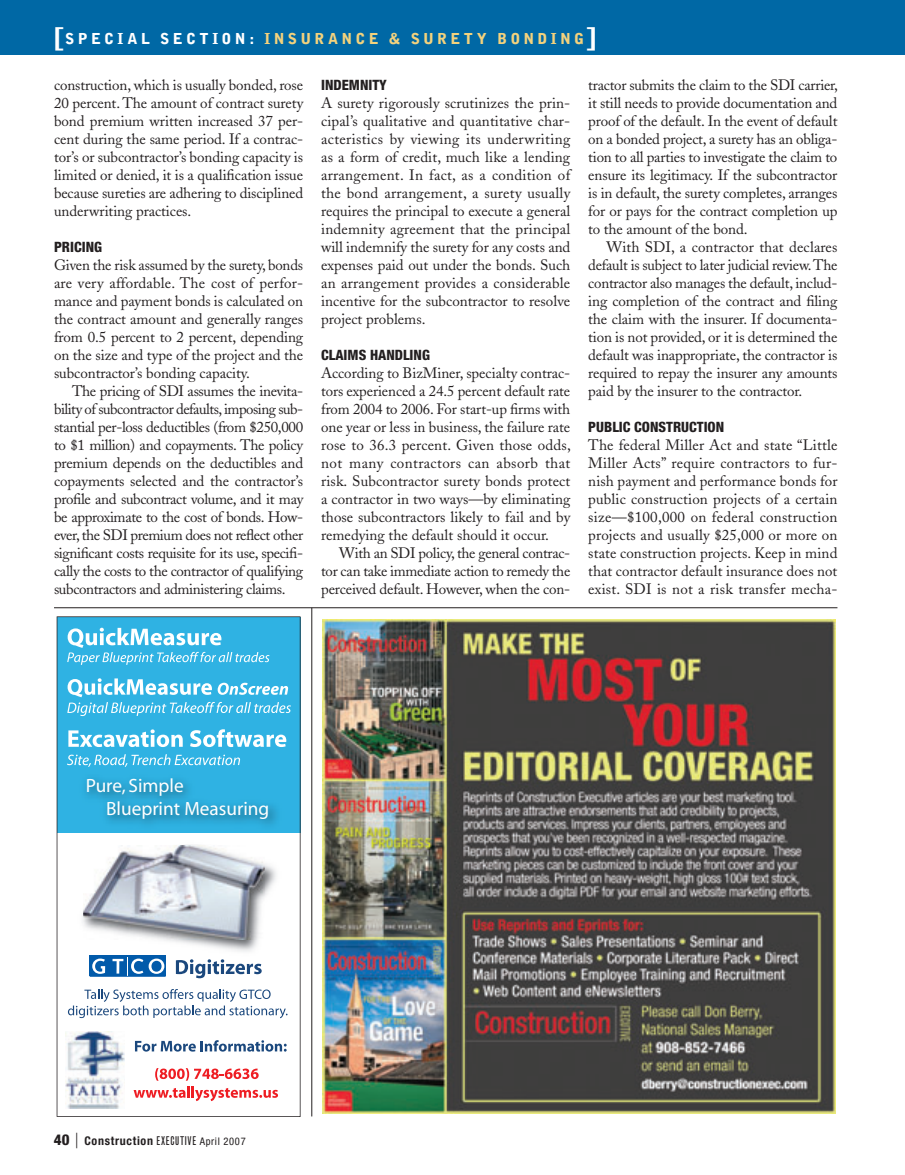
<style>
.page{position:relative;width:905px;height:1175px;background:#fff}
.page>*{position:absolute;margin:0;border:0;box-sizing:border-box;transform-origin:0 0}
.t1{font:19.2px/23.1px "Myriad";color:#fff}
.t2{font:15px/18px "Adobe Caslon";letter-spacing:-.005em;color:#231f20;text-align:justify}
.t3{font:900 15px "Bell Gothic";letter-spacing:.22em;color:#f3d27d}
.t4{font:800 condensed 14.25px "Helvetica Neue";color:#231f20}
.t5{font:700 condensed 12px "Helvetica Neue";letter-spacing:.06em;color:#231f20}
.s1{font-size:27px;color:#fff}
.s2{color:#fff}
.s3{font-weight:800;font-size:15px}
.s4{font-weight:100;font-size:21px}
.s5{font-family:"Grotesque";font-weight:400;font-stretch:extra-condensed}
.s6{font-weight:400;font-size:10.5px}
</style>
<div class="page">
<hr style="left:54px;top:607px;width:783px;height:1px;background:#231f20">
<div style="left:0;top:0;width:904px;height:54px;background:#0068a5"></div>
<img style="left:322px;top:619px;width:514px;height:494px">
<svg style="left:57px;top:616px;width:243px;height:500px;fill:#2fb2e3"></svg>
<img style="left:65px;top:1031px;width:59px;height:77px">
<svg style="left:90px;top:957px;width:18px;height:18px"></svg>
<svg style="left:92px;top:958px;width:13px;height:15px"></svg>
<div style="left:128px;top:957px;width:18px;height:18px;background:#015aaa"></div>
<svg style="left:131px;top:958px;width:12px;height:15px"></svg>
<svg style="left:147px;top:957px;width:18px;height:18px"></svg>
<svg style="left:149px;top:958px;width:15px;height:15px"></svg>
<div style="left:151px;top:960px;width:10px;height:11px;background:#015aaa;border-radius:50%"></div>
<hr style="left:90px;top:975px;width:76px;height:1px;background:#015aaa">
<div style="left:109px;top:957px;width:18px;height:18px;background:#015aaa"></div>
<svg style="left:112px;top:958px;width:11px;height:15px"></svg>
<svg style="left:176px;top:959px;width:86px;height:19px"></svg>
<svg style="left:68px;top:989px;width:219px;height:29px"></svg>
<svg style="left:135px;top:1040px;width:152px;height:11px"></svg>
<svg style="left:155px;top:1068px;width:104px;height:12px"></svg>
<svg style="left:134px;top:1086px;width:144px;height:15px"></svg>
<img style="left:77px;top:839px;width:205px;height:117px">
<img style="left:90px;top:955px;width:75px;height:1px">
<img style="left:83px;top:845px;width:182px;height:94px">
<hr style="left:311px;top:608px;width:1px;height:508px;background:#231f20">
<p class="t3" style="left:54px;top:33px;width:544px"><span class="s1">[</span><span class="s2">SPECIAL SECTION:</span> INSURANCE &amp; SURETY BONDING<span class="s1">]</span></p>
<p class="t2" style="left:54px;top:78px;width:251px">construction, which is usually bonded, rose 20 percent. The amount of contract surety bond premium written increased 37 per&shy;cent during the same period. If a contrac&shy;tor’s or subcontractor’s bonding capacity is limited or denied, it is a qualification issue because sureties are adhering to disciplined underwriting practices.</p>
<p class="t4" style="left:54px;top:242px;width:50px">PRICING</p>
<p class="t2" style="left:54px;top:258px;width:251px">Given the risk assumed by the surety, bonds are very affordable. The cost of perfor&shy;mance and payment bonds is calculated on the contract amount and generally ranges from 0.5 percent to 2 percent, depending on the size and type of the project and the subcontractor’s bonding capacity.</p>
<p class="t2" style="left:54px;top:384px;width:251px;text-indent:18px">The pricing of SDI assumes the inevita&shy;bility of subcontractor defaults, imposing sub&shy;stantial per-loss deductibles (from $250,000 to $1 million) and copayments. The policy premium depends on the deductibles and copayments selected and the contractor’s profile and subcontract volume, and it may be approximate to the cost of bonds. How&shy;ever, the SDI premium does not reflect other significant costs requisite for its use, specifi&shy;cally the costs to the contractor of qualifying subcontractors and administering claims.</p>
<p class="t4" style="left:321px;top:80px;width:67px">INDEMNITY</p>
<p class="t2" style="left:321px;top:96px;width:251px">A surety rigorously scrutinizes the prin&shy;cipal’s qualitative and quantitative char&shy;acteristics by viewing its underwriting as a form of credit, much like a lending arrangement. In fact, as a condition of the bond arrangement, a surety usually requires the principal to execute a general indemnity agreement that the principal will indemnify the surety for any costs and expenses paid out under the bonds. Such an arrangement provides a considerable incentive for the subcontractor to resolve project problems.</p>
<p class="t4" style="left:321px;top:350px;width:110px">CLAIMS HANDLING</p>
<p class="t2" style="left:321px;top:366px;width:251px">According to BizMiner, specialty contrac&shy;tors experienced a 24.5 percent default rate from 2004 to 2006. For start-up firms with one year or less in business, the failure rate rose to 36.3 percent. Given those odds, not many contractors can absorb that risk. Subcontractor surety bonds protect a contractor in two ways—by eliminating those subcontractors likely to fail and by remedying the default should it occur.</p>
<p class="t2" style="left:321px;top:546px;width:251px;text-indent:18px">With an SDI policy, the general contrac&shy;tor can take immediate action to remedy the perceived default. However, when the con-</p>
<p class="t2" style="left:588px;top:78px;width:251px">tractor submits the claim to the SDI carrier, it still needs to provide documentation and proof of the default. In the event of default on a bonded project, a surety has an obliga&shy;tion to all parties to investigate the claim to ensure its legitimacy. If the subcontractor is in default, the surety completes, arranges for or pays for the contract completion up to the amount of the bond.</p>
<p class="t2" style="left:588px;top:240px;width:251px;text-indent:18px">With SDI, a contractor that declares default is subject to later judicial review. The contractor also manages the default, includ&shy;ing completion of the contract and filing the claim with the insurer. If documenta&shy;tion is not provided, or it is determined the default was inappropriate, the contractor is required to repay the insurer any amounts paid by the insurer to the contractor.</p>
<p class="t4" style="left:588px;top:422px;width:137px">PUBLIC CONSTRUCTION</p>
<p class="t2" style="left:588px;top:438px;width:251px">The federal Miller Act and state “Little Miller Acts” require contractors to fur&shy;nish payment and performance bonds for public construction projects of a certain size—$100,000 on federal construction projects and usually $25,000 or more on state construction projects. Keep in mind that contractor default insurance does not exist. SDI is not a risk transfer mecha-</p>
<p class="t1" style="left:106px;top:775px;width:165px;text-indent:-20px">Pure, Simple<br>Blueprint Measuring</p>
<p class="t5" style="left:54px;top:1136px;width:193px"><span class="s3">40</span> <span class="s4">|</span> Construction <span class="s5">EXECUTIVE</span> <span class="s6">April 2007</span></p>
</div>
